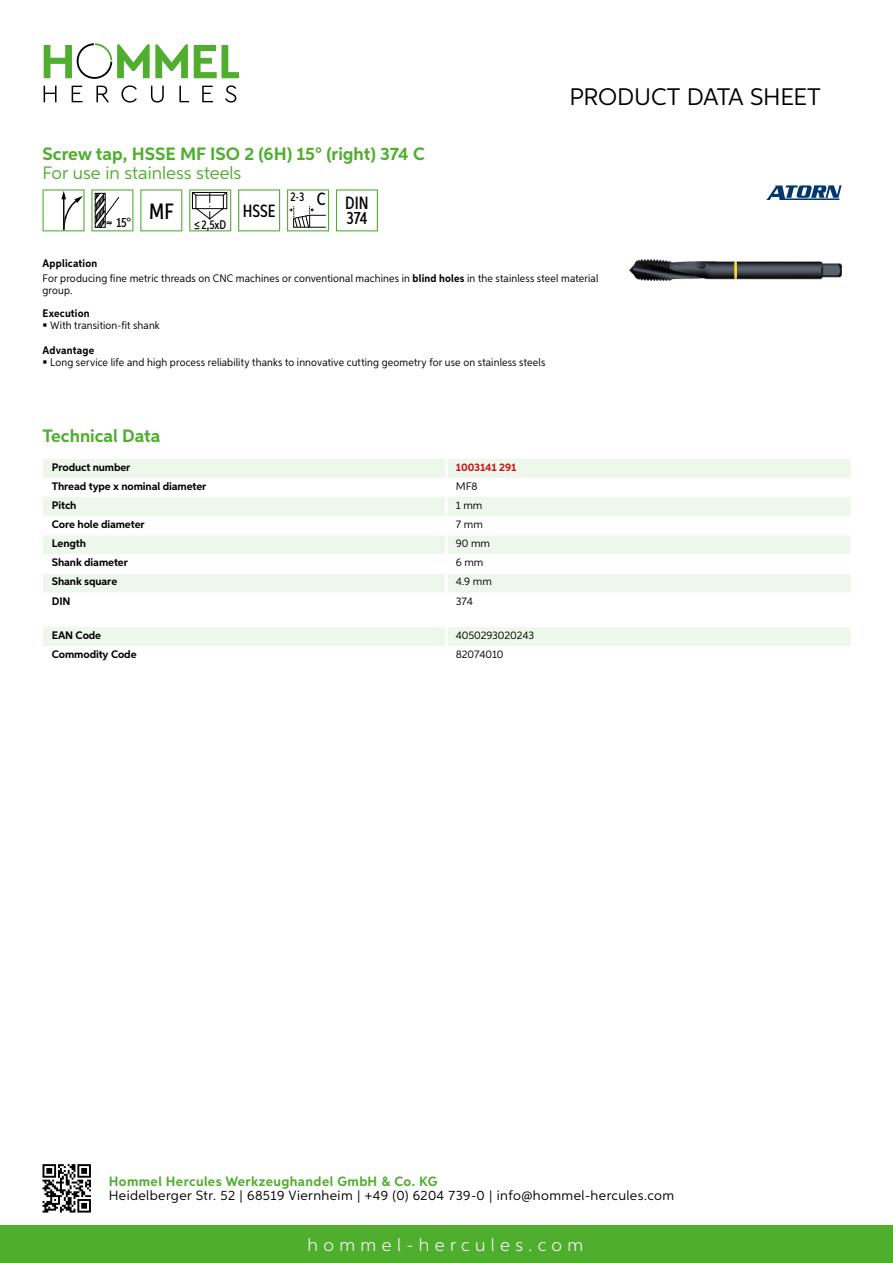
<style>
.page{position:relative;width:893px;height:1263px;background:#fff}
.page>*{position:absolute;margin:0;border:0;box-sizing:border-box;transform-origin:0 0}
.t1{font:24px "Aspira";letter-spacing:-.01em;color:#000}
.t2{font:700 18px "Aspira";color:#50ae2f}
.t3{font:18px "Aspira";color:#50ae2f}
.t4{font:300 18px "Aspira";letter-spacing:.3em;color:#fff}
.t5{font:500 17.85px/14.9px "Aspira XX Nar";color:#000;text-align:right}
.t6{font:13.5px "Aspira";letter-spacing:.03em;color:#000}
.t7{font:700 13.5px "Aspira";letter-spacing:.03em;color:#50ae2f}
.t8{font:500 13.35px "Aspira XX Nar";color:#000}
.t9{font:500 12.6px "Aspira XX Nar";color:#000}
.t10{font:10.95px/15.1px "Aspira Nar";letter-spacing:.015em;color:#000}
.t11{font:700 10.95px "Aspira";letter-spacing:-.01em;color:#000}
.t12{font:10.95px "Aspira";letter-spacing:-.01em;color:#000}
.t13{font:700 10.95px "Aspira Nar";letter-spacing:.015em;color:#000}
.t14{font:700 10.95px "Aspira";letter-spacing:-.01em;color:#cd1013}
.s1{font-weight:700}
</style>
<div class="page">
<div style="left:0;top:1226px;width:893px;height:37px;background:#50ae2f"></div>
<svg style="left:43px;top:1164px;width:48px;height:48px"></svg>
<svg style="left:194px;top:45px;width:45px;height:33px"></svg>
<svg style="left:44px;top:43px;width:144px;height:36px"></svg>
<svg style="left:44px;top:86px;width:13px;height:16px"></svg>
<svg style="left:72px;top:86px;width:10px;height:16px"></svg>
<svg style="left:96px;top:86px;width:13px;height:16px"></svg>
<svg style="left:121px;top:85px;width:16px;height:18px"></svg>
<svg style="left:151px;top:86px;width:13px;height:17px"></svg>
<svg style="left:179px;top:86px;width:10px;height:16px"></svg>
<svg style="left:202px;top:86px;width:11px;height:16px"></svg>
<svg style="left:225px;top:85px;width:11px;height:18px"></svg>
<div style="left:43px;top:459px;width:807px;height:19px;background:#eef7eb"></div>
<svg style="left:43px;top:497px;width:807px;height:96px;fill:#eef7eb"></svg>
<hr style="left:445px;top:459px;width:3px;height:19px;background:#fff">
<hr style="left:445px;top:497px;width:3px;height:19px;background:#fff">
<hr style="left:445px;top:516px;width:3px;height:19px;background:#fff">
<hr style="left:445px;top:535px;width:3px;height:19px;background:#fff">
<hr style="left:445px;top:554px;width:3px;height:20px;background:#fff">
<hr style="left:445px;top:574px;width:3px;height:19px;background:#fff">
<div style="left:43px;top:627px;width:807px;height:19px;background:#eef7eb"></div>
<svg style="left:43px;top:189px;width:42px;height:42px"></svg>
<svg style="left:91px;top:189px;width:42px;height:42px"></svg>
<svg style="left:140px;top:189px;width:42px;height:42px"></svg>
<svg style="left:189px;top:189px;width:42px;height:42px"></svg>
<svg style="left:238px;top:189px;width:42px;height:42px"></svg>
<svg style="left:287px;top:189px;width:42px;height:42px"></svg>
<svg style="left:336px;top:189px;width:42px;height:42px"></svg>
<img style="left:629px;top:259px;width:213px;height:21px">
<svg style="left:766px;top:185px;width:76px;height:15px"></svg>
<h2 class="t2" style="left:43px;top:142px;width:384px">Screw tap, HSSE MF ISO 2 (6H) 15° (right) 374 C</h2>
<h2 class="t3" style="left:43px;top:162px;width:200px">For use in stainless steels</h2>
<p class="t8" style="left:116px;top:215px;width:59px">15° <sup>MF</sup></p>
<p class="t9" style="left:194px;top:217px;width:34px">≤2,5xD</p>
<h3 class="t5" style="left:243px;top:203px;width:34px">HSSE</h3>
<h3 class="t5" style="left:290px;top:196px;width:80px"><sup>2-3</sup> C DIN<br>374</h3>
<h1 class="t1" style="left:569px;top:82px;width:253px">Product data sh eet</h1>
<p class="t10" style="left:43px;top:256px;width:557px"><span class="s1">Application<br></span>For producing fine metric threads on CNC machines or conventional machines in <span class="s1">blind holes</span> in the stainless steel material</p>
<p class="t10" style="left:43px;top:283px;width:31px">group.</p>
<p class="t13" style="left:43px;top:306px;width:49px">Execution</p>
<p class="t10" style="left:50px;top:318px;width:111px">With transition-fit shank</p>
<p class="t13" style="left:43px;top:343px;width:53px">Advantage</p>
<p class="t10" style="left:50px;top:355px;width:497px">Long service life and high process reliability thanks to innovative cutting geometry for use on stainless steels</p>
<h2 class="t2" style="left:43px;top:425px;width:120px">Technical Data</h2>
<p class="t11" style="left:52px;top:460px;width:80px">Product number</p>
<p class="t14" style="left:456px;top:460px;width:62px">1003141 291</p>
<p class="t11" style="left:52px;top:479px;width:156px">Thread type x nominal diameter</p>
<p class="t12" style="left:456px;top:479px;width:23px">MF8</p>
<p class="t11" style="left:52px;top:498px;width:26px">Pitch</p>
<p class="t12" style="left:456px;top:498px;width:28px">1 mm</p>
<p class="t11" style="left:52px;top:518px;width:94px">Core hole diameter</p>
<p class="t12" style="left:456px;top:518px;width:29px">7 mm</p>
<p class="t11" style="left:52px;top:537px;width:36px">Length</p>
<p class="t12" style="left:456px;top:537px;width:36px">90 mm</p>
<p class="t11" style="left:52px;top:556px;width:78px">Shank diameter</p>
<p class="t12" style="left:456px;top:556px;width:29px">6 mm</p>
<p class="t11" style="left:52px;top:575px;width:67px">Shank square</p>
<p class="t12" style="left:456px;top:575px;width:38px">4.9 mm</p>
<p class="t11" style="left:52px;top:594px;width:20px">DIN</p>
<p class="t12" style="left:456px;top:594px;width:19px">374</p>
<p class="t11" style="left:52px;top:629px;width:51px">EAN Code</p>
<p class="t12" style="left:456px;top:629px;width:80px">4050293020243</p>
<p class="t11" style="left:52px;top:648px;width:86px">Commodity Code</p>
<p class="t12" style="left:456px;top:648px;width:49px">82074010</p>
<p class="t7" style="left:109px;top:1172px;width:330px">Hommel Hercules Werkzeughandel GmbH &amp; Co. KG</p>
<p class="t6" style="left:109px;top:1187px;width:567px">Heidelberger Str. 52 | 68519 Viernheim | +49 (0) 6204 739-0 | info@hommel-hercules.com</p>
<h2 class="t4" style="left:307px;top:1234px;width:277px">hommel-hercules.com</h2>
</div>
